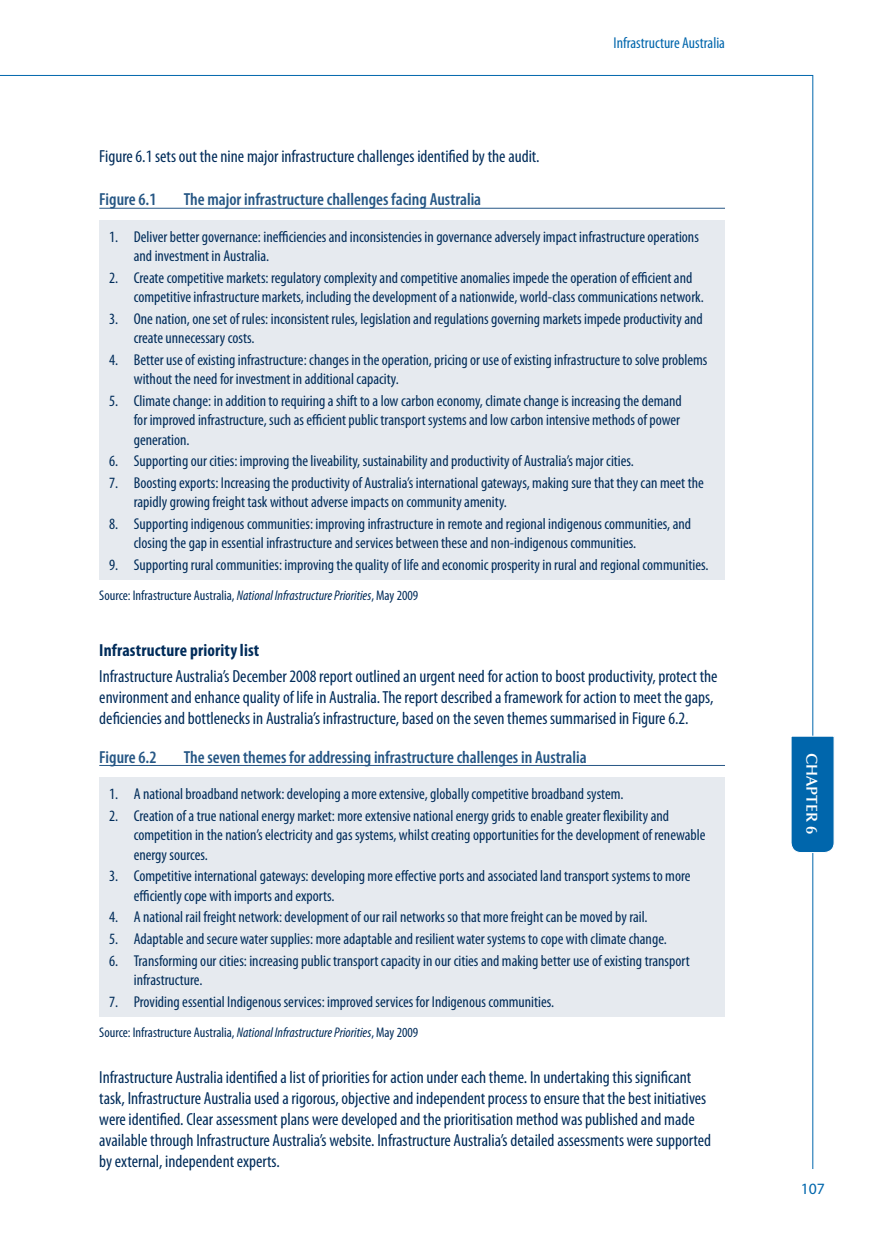
<style>
.page{position:relative;width:874px;height:1241px;background:#fff}
.page>*{position:absolute;margin:0;border:0;box-sizing:border-box;transform-origin:0 0}
.t1{font:condensed 17.5px/21px "Myriad Pro";color:#002c5a}
.t2{font:600 condensed 17.5px "Myriad Pro";color:#265785}
.t3{font:700 condensed 17.5px "Myriad Pro";letter-spacing:.01em;color:#002c5a}
.t4{font:condensed 15.75px/19.2px "Myriad Pro";color:#002c5a}
.t5{font:condensed 15.75px "Myriad Pro";color:#0066ac}
.t6{font:600 15.75px "Optima";color:#fff}
.t7{font:15.75px "Myriad Pro";color:#0066ac}
.t8{font:condensed 14px "Myriad Pro";color:#002c5a}
.s1{font-style:italic}
</style>
<div class="page">
<svg style="left:791px;top:735px;width:43px;height:117px;background:#0b6caf"></svg>
<hr style="left:99px;top:208px;width:625px;height:1px;background:#265785">
<hr style="left:99px;top:765px;width:625px;height:1px;background:#265785">
<div style="left:99px;top:220px;width:625px;height:360px;background:#e6eaef"></div>
<div style="left:99px;top:777px;width:625px;height:239px;background:#e6eaef"></div>
<p class="t5" style="left:613px;top:33px;width:113px">Infrastructure Australia</p>
<p class="t1" style="left:99px;top:145px;width:441px">Figure 6.1 sets out the nine major infrastructure challenges identified by the audit.</p>
<p class="t2" style="left:99px;top:189px;width:59px">Figure 6.1</p>
<p class="t2" style="left:184px;top:189px;width:299px">The major infrastructure challenges facing Australia</p>
<p class="t4" style="left:134px;top:227px;width:566px;text-indent:-25px">1. Deliver better governance: inefficiencies and inconsistencies in governance adversely impact infrastructure operations and investment in Australia.</p>
<p class="t4" style="left:134px;top:268px;width:571px;text-indent:-25px">2. Create competitive markets: regulatory complexity and competitive anomalies impede the operation of efficient and competitive infrastructure markets, including the development of a nationwide, world-class communications network.</p>
<p class="t4" style="left:134px;top:309px;width:570px;text-indent:-25px">3. One nation, one set of rules: inconsistent rules, legislation and regulations governing markets impede productivity and create unnecessary costs.</p>
<p class="t4" style="left:134px;top:350px;width:575px;text-indent:-25px">4. Better use of existing infrastructure: changes in the operation, pricing or use of existing infrastructure to solve problems without the need for investment in additional capacity.</p>
<p class="t4" style="left:134px;top:391px;width:549px;text-align:justify;text-indent:-25px">5. Climate change: in addition to requiring a shift to a low carbon economy, climate change is increasing the demand for improved infrastructure, such as efficient public transport systems and low carbon intensive methods of power generation.</p>
<p class="t4" style="left:109px;top:451px;width:526px">6. Supporting our cities: improving the liveability, sustainability and productivity of Australia’s major cities.</p>
<p class="t4" style="left:134px;top:473px;width:571px;text-indent:-25px">7. Boosting exports: Increasing the productivity of Australia’s international gateways, making sure that they can meet the rapidly growing freight task without adverse impacts on community amenity.</p>
<p class="t4" style="left:134px;top:514px;width:558px;text-indent:-25px">8. Supporting indigenous communities: improving infrastructure in remote and regional indigenous communities, and closing the gap in essential infrastructure and services between these and non-indigenous communities.</p>
<p class="t4" style="left:109px;top:555px;width:600px">9. Supporting rural communities: improving the quality of life and economic prosperity in rural and regional communities.</p>
<p class="t8" style="left:99px;top:587px;width:320px">Source: Infrastructure Australia, <span class="s1">National Infrastructure Priorities</span>, May 2009</p>
<p class="t3" style="left:99px;top:639px;width:161px">Infrastructure priority list</p>
<p class="t1" style="left:99px;top:665px;width:619px">Infrastructure Australia’s December 2008 report outlined an urgent need for action to boost productivity, protect the environment and enhance quality of life in Australia. The report described a framework for action to meet the gaps, deficiencies and bottlenecks in Australia’s infrastructure, based on the seven themes summarised in Figure 6.2.</p>
<p class="t2" style="left:99px;top:746px;width:59px">Figure 6.2</p>
<p class="t2" style="left:184px;top:746px;width:404px">The seven themes for addressing infrastructure challenges in Australia</p>
<p class="t4" style="left:109px;top:784px;width:515px">1. A national broadband network: developing a more extensive, globally competitive broadband system.</p>
<p class="t4" style="left:134px;top:805px;width:573px;text-indent:-25px">2. Creation of a true national energy market: more extensive national energy grids to enable greater flexibility and competition in the nation’s electricity and gas systems, whilst creating opportunities for the development of renewable energy sources.</p>
<p class="t4" style="left:134px;top:866px;width:558px;text-indent:-25px">3. Competitive international gateways: developing more effective ports and associated land transport systems to more efficiently cope with imports and exports.</p>
<p class="t4" style="left:109px;top:907px;width:539px">4. A national rail freight network: development of our rail networks so that more freight can be moved by rail.</p>
<p class="t4" style="left:109px;top:928px;width:559px">5. Adaptable and secure water supplies: more adaptable and resilient water systems to cope with climate change.</p>
<p class="t4" style="left:134px;top:950px;width:557px;text-indent:-25px">6. Transforming our cities: increasing public transport capacity in our cities and making better use of existing transport infrastructure.</p>
<p class="t4" style="left:109px;top:991px;width:446px">7. Providing essential Indigenous services: improved services for Indigenous communities.</p>
<p class="t8" style="left:99px;top:1023px;width:320px">Source: Infrastructure Australia, <span class="s1">National Infrastructure Priorities</span>, May 2009</p>
<p class="t1" style="left:99px;top:1066px;width:613px">Infrastructure Australia identified a list of priorities for action under each theme. In undertaking this significant task, Infrastructure Australia used a rigorous, objective and independent process to ensure that the best initiatives were identified. Clear assessment plans were developed and the prioritisation method was published and made available through Infrastructure Australia’s website. Infrastructure Australia’s detailed assessments were supported by external, independent experts.</p>
<p class="t6" style="left:820px;top:752px;width:83px;rotate:90deg">CHAPTER 6</p>
<p class="t7" style="left:800px;top:1179px;width:26px">107</p>
</div>
